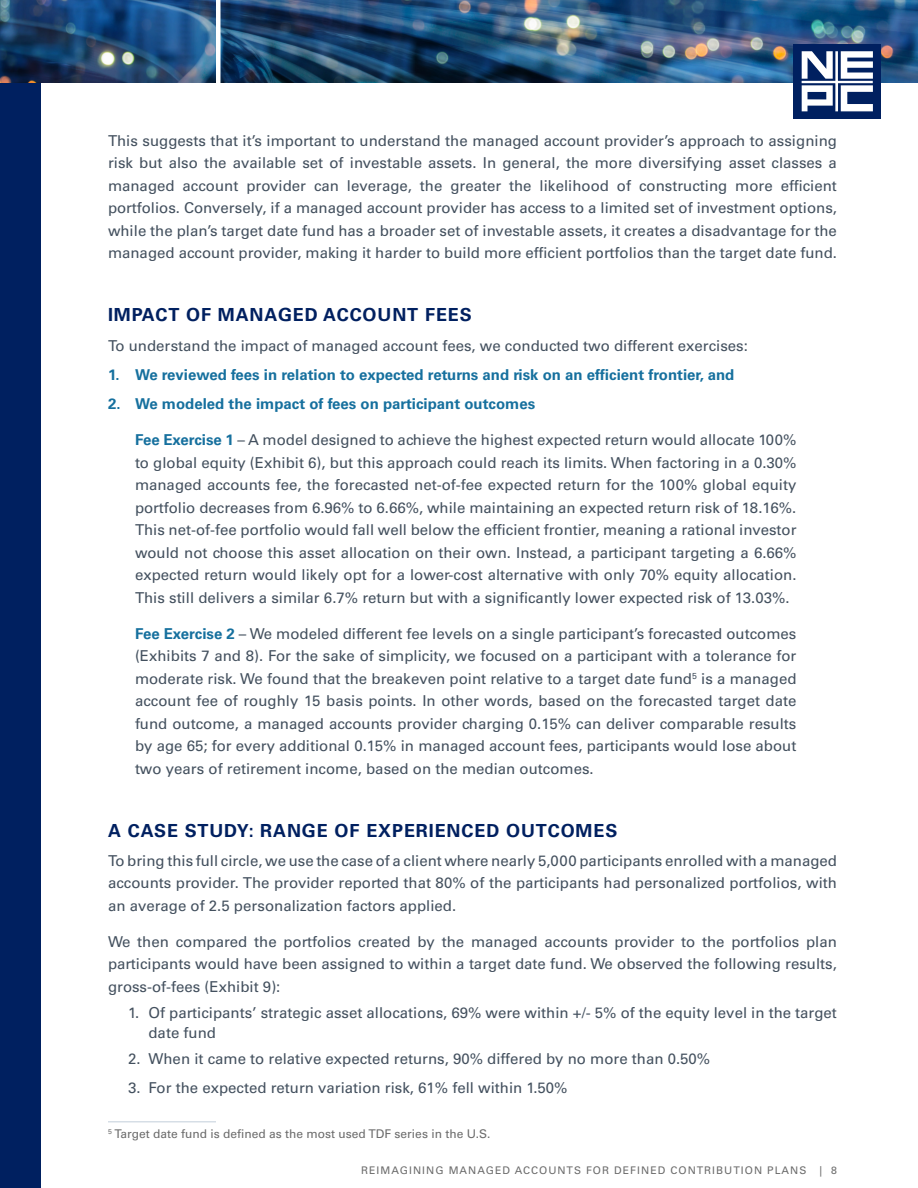
<style>
.page{position:relative;width:918px;height:1188px;background:#fff}
.page>*{position:absolute;margin:0;border:0;box-sizing:border-box;transform-origin:0 0}
.Heading{font:700 18px "Univers LT Pro 65";letter-spacing:.05em;color:#002060}
.Main_Body_Text{font:15px/22.5px "Univers LT Pro 55 Roman";color:#43505e;text-align:justify}
.t1{font:700 15px "Univers LT Pro 65";color:#16709e}
.Disclosures{font:12px "Univers LT Pro 55 Roman";color:#6b6b6b}
.Main_Body_Text-2{font:10.5px "Univers LT Pro 55 Roman";letter-spacing:.1em;color:#6b6b6b}
.s1{font-family:"Univers LT Pro 65";font-weight:700;color:#16709e}
</style>
<div class="page">
<div style="left:0;top:0;width:40px;height:1188px;background:#002060"></div>
<img style="left:0;top:0;width:918px;height:82px">
<hr style="left:216px;top:0;width:4px;height:105px;background:#fff">
<div style="left:793px;top:44px;width:88px;height:75px;background:#002060"></div>
<svg style="left:802px;top:51px;width:71px;height:60px"></svg>
<hr style="left:108px;top:1121px;width:108px;height:1px;background:#c9d4de">
<p class="Main_Body_Text" style="left:108px;top:129px;width:731px">This suggests that it’s important to understand the managed account provider’s approach to assigning risk but also the available set of investable assets. In general, the more diversifying asset classes a managed account provider can leverage, the greater the likelihood of constructing more efficient portfolios. Conversely, if a managed account provider has access to a limited set of investment options, while the plan’s target date fund has a broader set of investable assets, it creates a disadvantage for the managed account provider, making it harder to build more efficient portfolios than the target date fund.</p>
<p class="Heading" style="left:108px;top:302px;width:365px">IMPACT OF MANAGED ACCOUNT FEES</p>
<p class="Main_Body_Text" style="left:108px;top:333px;width:641px">To understand the impact of managed account fees, we conducted two different exercises:</p>
<p class="t1" style="left:108px;top:364px;width:628px">1. We reviewed fees in relation to expected returns and risk on an efficient frontier, and</p>
<p class="t1" style="left:108px;top:393px;width:429px">2. We modeled the impact of fees on participant outcomes</p>
<p class="Main_Body_Text" style="left:135px;top:428px;width:663px"><span class="s1">Fee Exercise 1</span> – A model designed to achieve the highest expected return would allocate 100% to global equity (Exhibit 6), but this approach could reach its limits. When factoring in a 0.30% managed accounts fee, the forecasted net-of-fee expected return for the 100% global equity portfolio decreases from 6.96% to 6.66%, while maintaining an expected return risk of 18.16%.<br>This net-of-fee portfolio would fall well below the efficient frontier, meaning a rational investor would not choose this asset allocation on their own. Instead, a participant targeting a 6.66% expected return would likely opt for a lower-cost alternative with only 70% equity allocation.<br>This still delivers a similar 6.7% return but with a significantly lower expected risk of 13.03%.</p>
<p class="Main_Body_Text" style="left:135px;top:621px;width:663px"><span class="s1">Fee Exercise 2</span> – We modeled different fee levels on a single participant’s forecasted outcomes (Exhibits 7 and 8). For the sake of simplicity, we focused on a participant with a tolerance for moderate risk. We found that the breakeven point relative to a target date fund<sup>5</sup> is a managed account fee of roughly 15 basis points. In other words, based on the forecasted target date fund outcome, a managed accounts provider charging 0.15% can deliver comparable results by age 65; for every additional 0.15% in managed account fees, participants would lose about two years of retirement income, based on the median outcomes.</p>
<p class="Heading" style="left:108px;top:818px;width:511px">A CASE STUDY: RANGE OF EXPERIENCED OUTCOMES</p>
<p class="Main_Body_Text" style="left:108px;top:849px;width:731px">To bring this full circle, we use the case of a client where nearly 5,000 participants enrolled with a managed accounts provider. The provider reported that 80% of the participants had personalized portfolios, with an average of 2.5 personalization factors applied.</p>
<p class="Main_Body_Text" style="left:108px;top:930px;width:730px">We then compared the portfolios created by the managed accounts provider to the portfolios plan participants would have been assigned to within a target date fund. We observed the following results, gross-of-fees (Exhibit 9):</p>
<p class="Main_Body_Text" style="left:148px;top:1002px;width:690px;line-height:19.5px;text-indent:-20px">1. Of participants’ strategic asset allocations, 69% were within +/- 5% of the equity level in the target date fund</p>
<p class="Main_Body_Text" style="left:128px;top:1047px;width:583px">2. When it came to relative expected returns, 90% differed by no more than 0.50%</p>
<p class="Main_Body_Text" style="left:128px;top:1076px;width:441px">3. For the expected return variation risk, 61% fell within 1.50%</p>
<p class="Disclosures" style="left:108px;top:1126px;width:384px"><sup>5</sup> Target date fund is defined as the most used TDF series in the U.S.</p>
<p class="Main_Body_Text-2" style="left:361px;top:1163px;width:477px">REIMAGINING MANAGED ACCOUNTS FOR DEFINED CONTRIBUTION PLANS | 8</p>
</div>
